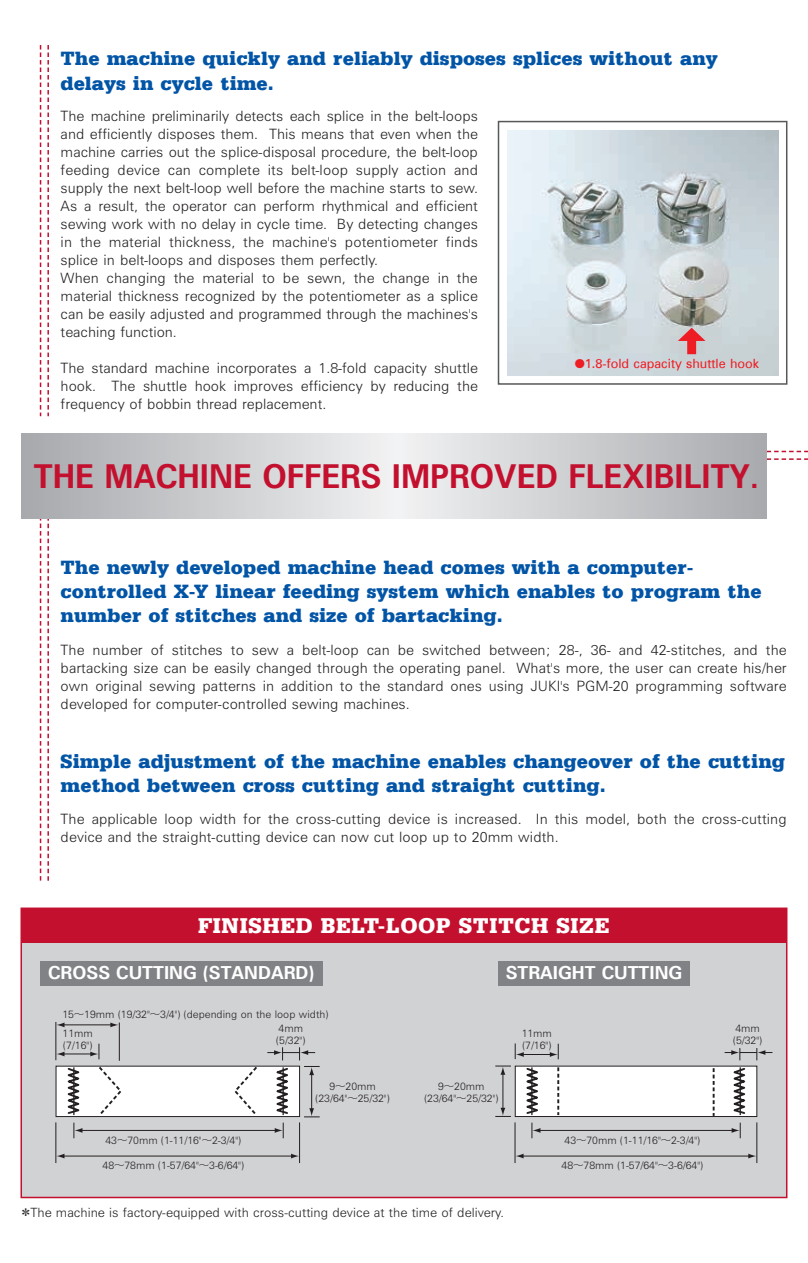
<style>
.page{position:relative;width:808px;height:1263px;background:#fff}
.page>*{position:absolute;margin:0;border:0;box-sizing:border-box;transform-origin:0 0}
.t1{font:700 33px "Zurich BT";color:#c3102e;scale:.95 1}
.t2{font:900 22.5px "Serifa BT";letter-spacing:.03em;color:#fff}
.t3{font:900 20.25px/24.3px "Serifa BT";color:#0154a6}
.t4{font:700 18px "Zurich BT";color:#fff}
.t5{font:300 14.25px/18px "Zurich BT";letter-spacing:.005em;color:#231f20;text-align:justify}
.t6{font:300 12.75px "Zurich BT";color:#231f20}
.t7{font:12.75px "Zurich BT";color:#ee1d23}
.t8{font:300 10.5px/12px "Zurich BT";color:#231f20}
.s1{font-family:"Koz Go Pr 6 N";font-weight:400}
.s2{font-family:"Shin Go Pro"}
</style>
<div class="page">
<div style="left:21px;top:942px;width:766px;height:255px;background:#d1d2d4"></div>
<svg style="left:40px;top:45px;width:1px;height:371px"></svg>
<svg style="left:41px;top:458px;width:767px;height:423px"></svg>
<svg style="left:47px;top:45px;width:2px;height:371px"></svg>
<svg style="left:21px;top:433px;width:745px;height:85px;background:#cccdcf"></svg>
<div style="left:21px;top:908px;width:766px;height:34px;background:#c3102e"></div>
<div style="left:41px;top:961px;width:282px;height:24px;background:#808285"></div>
<div style="left:498px;top:961px;width:191px;height:24px;background:#808285"></div>
<div style="left:515px;top:1066px;width:242px;height:50px;background:#fff"></div>
<div style="left:515px;top:1066px;width:242px;height:51px;border:1px solid #231f20"></div>
<svg style="left:557px;top:1067px;width:2px;height:48px"></svg>
<svg style="left:521px;top:1066px;width:22px;height:49px"></svg>
<svg style="left:725px;top:1048px;width:47px;height:12px"></svg>
<hr style="left:536px;top:1130px;width:200px;height:1px;background:#231f20">
<svg style="left:516px;top:1154px;width:8px;height:4px"></svg>
<svg style="left:748px;top:1154px;width:8px;height:4px"></svg>
<hr style="left:519px;top:1156px;width:234px;height:1px;background:#231f20">
<hr style="left:515px;top:1122px;width:1px;height:41px;background:#231f20">
<svg style="left:531px;top:1123px;width:9px;height:15px"></svg>
<hr style="left:756px;top:1122px;width:1px;height:41px;background:#231f20">
<svg style="left:732px;top:1123px;width:9px;height:15px"></svg>
<svg style="left:728px;top:1066px;width:22px;height:48px"></svg>
<hr style="left:739px;top:1067px;width:2px;height:48px;background:#231f20">
<svg style="left:495px;top:1066px;width:16px;height:9px"></svg>
<svg style="left:495px;top:1108px;width:16px;height:9px"></svg>
<hr style="left:502px;top:1072px;width:1px;height:38px;background:#231f20">
<svg style="left:515px;top:1043px;width:9px;height:16px"></svg>
<svg style="left:550px;top:1044px;width:9px;height:15px"></svg>
<hr style="left:521px;top:1054px;width:32px;height:1px;background:#231f20">
<svg style="left:713px;top:1068px;width:2px;height:48px"></svg>
<div style="left:56px;top:1066px;width:244px;height:50px;background:#fff"></div>
<div style="left:56px;top:1066px;width:244px;height:51px;border:1px solid #231f20"></div>
<svg style="left:62px;top:1066px;width:23px;height:48px"></svg>
<svg style="left:97px;top:1065px;width:26px;height:53px"></svg>
<svg style="left:233px;top:1065px;width:26px;height:53px"></svg>
<svg style="left:271px;top:1066px;width:22px;height:48px"></svg>
<hr style="left:311px;top:1070px;width:1px;height:42px;background:#231f20">
<svg style="left:304px;top:1108px;width:16px;height:9px"></svg>
<svg style="left:304px;top:1066px;width:16px;height:9px"></svg>
<hr style="left:55px;top:1022px;width:1px;height:38px;background:#231f20">
<hr style="left:119px;top:1022px;width:1px;height:39px;background:#231f20">
<svg style="left:267px;top:1047px;width:48px;height:13px"></svg>
<hr style="left:81px;top:1130px;width:197px;height:1px;background:#231f20">
<svg style="left:56px;top:1154px;width:8px;height:4px"></svg>
<svg style="left:291px;top:1154px;width:8px;height:4px"></svg>
<hr style="left:61px;top:1156px;width:234px;height:1px;background:#231f20">
<hr style="left:55px;top:1122px;width:1px;height:41px;background:#231f20">
<svg style="left:74px;top:1123px;width:8px;height:15px"></svg>
<hr style="left:299px;top:1122px;width:1px;height:41px;background:#231f20">
<svg style="left:275px;top:1123px;width:9px;height:15px"></svg>
<hr style="left:73px;top:1067px;width:2px;height:48px;background:#231f20">
<hr style="left:282px;top:1067px;width:2px;height:48px;background:#231f20">
<svg style="left:56px;top:1051px;width:9px;height:5px"></svg>
<svg style="left:90px;top:1044px;width:10px;height:15px"></svg>
<hr style="left:61px;top:1053px;width:32px;height:1px;background:#231f20">
<svg style="left:56px;top:1022px;width:9px;height:5px"></svg>
<svg style="left:110px;top:1022px;width:8px;height:5px"></svg>
<hr style="left:61px;top:1024px;width:53px;height:1px;background:#231f20">
<img style="left:507px;top:130px;width:271px;height:245px">
<svg style="left:678px;top:328px;width:27px;height:26px"></svg>
<div style="left:498px;top:121px;width:289px;height:264px;border:2px solid #57585a"></div>
<div style="left:21px;top:907px;width:766px;height:291px;border:2px solid #c3102e"></div>
<h3 class="t3" style="left:61px;top:46px;width:658px">The machine quickly and reliably disposes splices without any delays in cycle time.</h3>
<p class="t5" style="left:61px;top:107px;width:419px">The machine preliminarily detects each splice in the belt-loops and efficiently disposes them. This means that even when the machine carries out the splice-disposal procedure, the belt-loop feeding device can complete its belt-loop supply action and supply the next belt-loop well before the machine starts to sew.<br>As a result, the operator can perform rhythmical and efficient sewing work with no delay in cycle time. By detecting changes in the material thickness, the machine's potentiometer finds splice in belt-loops and disposes them perfectly.<span class="s1">　　　　　　　</span>When changing the material to be sewn, the change in the material thickness recognized by the potentiometer as a splice can be easily adjusted and programmed through the machines's teaching function.</p>
<p class="t5" style="left:61px;top:359px;width:419px">The standard machine incorporates a 1.8-fold capacity shuttle hook. The shuttle hook improves efficiency by reducing the frequency of bobbin thread replacement.</p>
<p class="t7" style="left:575px;top:355px;width:186px">●1.8-fold capacity shuttle hook</p>
<h1 class="t1" style="left:34px;top:456px;width:765px">THE MACHINE OFFERS IMPROVED FLEXIBILITY.</h1>
<h3 class="t3" style="left:61px;top:554px;width:702px">The newly developed machine head comes with a computer&shy;controlled X-Y linear feeding system which enables to program the number of stitches and size of bartacking.</h3>
<p class="t5" style="left:61px;top:641px;width:728px">The number of stitches to sew a belt-loop can be switched between; 28-, 36- and 42-stitches, and the bartacking size can be easily changed through the operating panel. What's more, the user can create his/her own original sewing patterns in addition to the standard ones using JUKI's PGM-20 programming software developed for computer-controlled sewing machines.</p>
<h3 class="t3" style="left:61px;top:749px;width:726px">Simple adjustment of the machine enables changeover of the cutting method between cross cutting and straight cutting.</h3>
<p class="t5" style="left:61px;top:809px;width:727px">The applicable loop width for the cross-cutting device is increased. In this model, both the cross-cutting device and the straight-cutting device can now cut loop up to 20mm width.</p>
<h2 class="t2" style="left:198px;top:911px;width:413px">FINISHED BELT-LOOP STITCH SIZE</h2>
<p class="t4" style="left:48px;top:962px;width:268px">CROSS CUTTING (STANDARD)</p>
<p class="t4" style="left:506px;top:962px;width:178px">STRAIGHT CUTTING</p>
<p class="t8" style="left:62px;top:1008px;width:267px">15<span class="s2">～</span>19mm (19/32"<span class="s2">～</span>3/4") (depending on the loop width)</p>
<p class="t8" style="left:276px;top:1022px;width:30px">4mm (5/32")</p>
<p class="t8" style="left:733px;top:1022px;width:30px">4mm (5/32")</p>
<p class="t8" style="left:63px;top:1027px;width:32px">11mm (7/16")</p>
<p class="t8" style="left:522px;top:1027px;width:32px">11mm (7/16")</p>
<p class="t8" style="left:105px;top:1134px;width:137px">43<span class="s2">～</span>70mm (1-11/16"<span class="s2">～</span>2-3/4")</p>
<p class="t8" style="left:103px;top:1159px;width:143px">48<span class="s2">～</span>78mm (1-57/64"<span class="s2">～</span>3-6/64")</p>
<p class="t8" style="left:316px;top:1080px;width:76px;text-align:center">9<span class="s2">～</span>20mm (23/64"<span class="s2">～</span>25/32")</p>
<p class="t8" style="left:424px;top:1080px;width:76px;text-align:center">9<span class="s2">～</span>20mm (23/64"<span class="s2">～</span>25/32")</p>
<p class="t6" style="left:19px;top:1204px;width:486px"><span class="s2">＊</span>The machine is factory-equipped with cross-cutting device at the time of delivery.</p>
<p class="t8" style="left:564px;top:1134px;width:137px">43<span class="s2">～</span>70mm (1-11/16"<span class="s2">～</span>2-3/4")</p>
<p class="t8" style="left:562px;top:1159px;width:143px">48<span class="s2">～</span>78mm (1-57/64"<span class="s2">～</span>3-6/64")</p>
</div>
